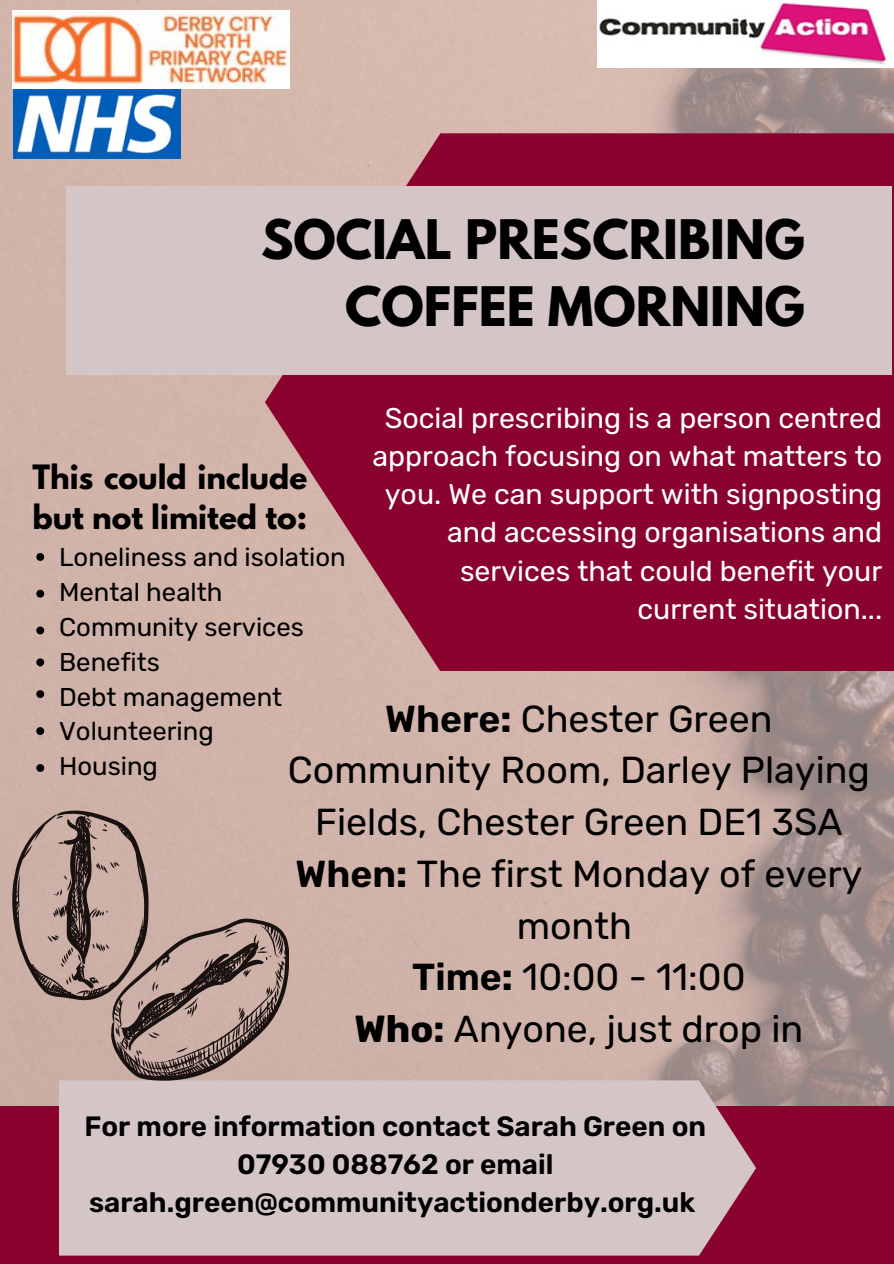
<style>
.page{position:relative;width:894px;height:1264px;background:#fff}
.page>*{position:absolute;margin:0;border:0;box-sizing:border-box;transform-origin:0 0}
.t1{font:700 48.3px/66.3px "League Spartan";color:#000;text-align:right}
.t2{font:37.5px/51.8px "Rubik";color:#000;text-align:center}
.t3{font:700 29.7px/40.5px "League Spartan";color:#000}
.t4{font:28.5px "Rubik";color:#fff}
.t5{font:600 27.9px/38.2px "Rubik";color:#000;text-align:center}
.t6{font:25.65px/34.8px "Rubik";color:#000}
.s1{font-weight:600}
.s2{font-weight:700}
</style>
<div class="page">
<img style="left:0;top:0;width:893px;height:1106px">
<div style="left:0;top:1106px;width:893px;height:157px;background:#8a032e"></div>
<div style="left:59px;top:1080px;width:697px;height:175px;background:#d4c6c6"></div>
<svg style="left:264px;top:133px;width:629px;height:538px;background:#951e41"></svg>
<div style="left:67px;top:186px;width:824px;height:188px;background:#d4c6c6"></div>
<img style="left:597px;top:0;width:296px;height:68px">
<img style="left:13px;top:89px;width:168px;height:69px">
<svg style="left:12px;top:810px;width:277px;height:270px;background:#af958d"></svg>
<svg style="left:36px;top:553px;width:8px;height:8px"></svg>
<img style="left:12px;top:10px;width:277px;height:79px">
<svg style="left:36px;top:589px;width:8px;height:8px"></svg>
<svg style="left:36px;top:626px;width:8px;height:8px"></svg>
<svg style="left:36px;top:658px;width:8px;height:8px"></svg>
<svg style="left:36px;top:690px;width:8px;height:8px"></svg>
<svg style="left:36px;top:727px;width:8px;height:8px"></svg>
<svg style="left:36px;top:764px;width:8px;height:8px"></svg>
<p class="t1" style="left:261px;top:213px;width:545px">SOCIAL PRESCRIBING<br>COFFEE MORNING</p>
<p class="t4" style="left:384px;top:401px;width:499px">Social prescribing is a person centred</p>
<p class="t4" style="left:372px;top:439px;width:511px">approach focusing on what matters to</p>
<p class="t4" style="left:385px;top:477px;width:498px">you. We can support with signposting</p>
<p class="t4" style="left:447px;top:515px;width:436px">and accessing organisations and</p>
<p class="t4" style="left:460px;top:554px;width:423px">services that could benefit your</p>
<p class="t4" style="left:637px;top:592px;width:246px">current situation...</p>
<p class="t3" style="left:32px;top:460px;width:276px">This could include but not limited to:</p>
<p class="t6" style="left:59px;top:540px;width:288px">Loneliness and isolation<br>Mental health<br>Community services<br>Benefits</p>
<p class="t6" style="left:59px;top:679px;width:224px">Debt management<br>Volunteering</p>
<p class="t6" style="left:59px;top:749px;width:100px">Housing</p>
<p class="t2" style="left:288px;top:693px;width:583px"><span class="s1">Where</span><span class="s2">:</span> Chester Green<br>Community Room, Darley Playing<br>Fields, Chester Green DE1 3SA</p>
<p class="t2" style="left:295px;top:848px;width:568px"><span class="s1">When</span><span class="s2">:</span> The first Monday of every month</p>
<p class="t2" style="left:412px;top:951px;width:334px"><span class="s1">Time</span><span class="s2">:</span> 10:00 - 11:00</p>
<p class="t2" style="left:354px;top:1003px;width:450px"><span class="s2">Who:</span> Anyone, just drop in</p>
<p class="t5" style="left:84px;top:1106px;width:623px">For more information contact Sarah Green on<br>07930 088762 or email sarah.green@communityactionderby.org.uk</p>
</div>
